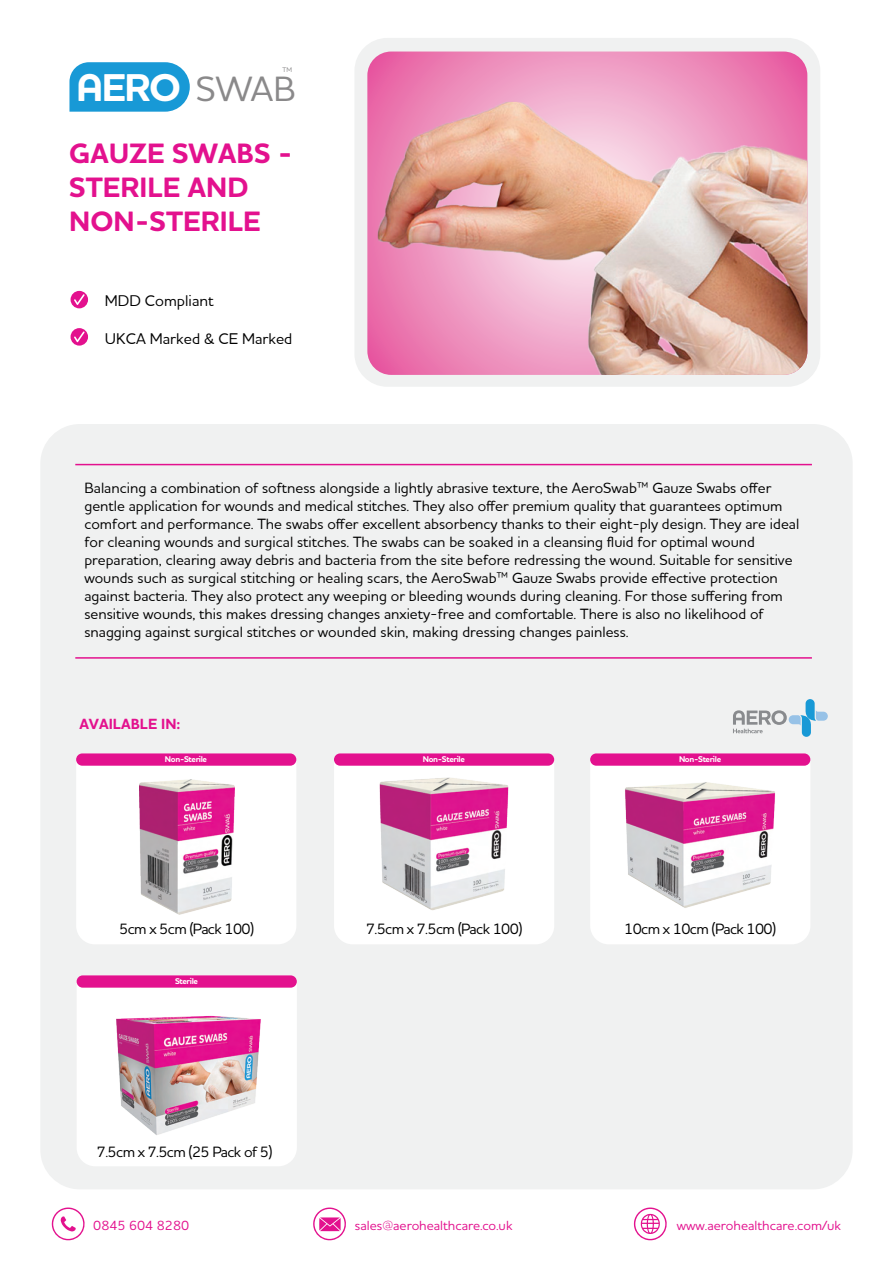
<style>
.page{position:relative;width:893px;height:1263px;background:#fff}
.page>*{position:absolute;margin:0;border:0;box-sizing:border-box;transform-origin:0 0}
.t1{font:700 39.45px "Houschka Pro";color:#fff}
.t2{font:700 28.5px/34.2px "Houschka Pro";color:#e3118e}
.t3{font:500 15.6px "Houska Pro Aero";color:#000}
.t4{font:500 15.15px "Houschka Pro";letter-spacing:-.04em;color:#000}
.t5{font:500 15px/18px "Houska Pro Aero";color:#000}
.t6{font:700 15px "Houschka Pro";color:#e3118e}
.t7{font:500 13.5px "Houschka Pro";color:#e3118e}
.t8{font:700 8.55px "Houschka Pro";letter-spacing:-.04em;color:#fff}
.t9{font:500 6.75px "Houschka Pro";color:#8a898a}
.s1{font-weight:500;font-size:35.85px;color:#8a898a}
</style>
<div class="page">
<div style="left:40px;top:424px;width:813px;height:765px;background:#f0f1f1;border-radius:39px"></div>
<div style="left:334px;top:753px;width:220px;height:191px;background:#fff"></div>
<div style="left:334px;top:753px;width:220px;height:13px;background:#e3118e;border-radius:6px"></div>
<div style="left:590px;top:753px;width:220px;height:191px;background:#fff"></div>
<div style="left:590px;top:753px;width:220px;height:13px;background:#e3118e;border-radius:6px"></div>
<img style="left:605px;top:753px;width:191px;height:188px">
<img style="left:350px;top:753px;width:188px;height:185px">
<div style="left:354px;top:38px;width:466px;height:349px;background:#f0f1f1;border-radius:33px"></div>
<svg style="left:733px;top:699px;width:95px;height:38px"></svg>
<hr style="left:75px;top:657px;width:737px;height:2px;background:#e3118e">
<hr style="left:75px;top:464px;width:737px;height:1px;background:#e3118e">
<svg style="left:634px;top:1207px;width:33px;height:33px"></svg>
<svg style="left:313px;top:1207px;width:33px;height:33px"></svg>
<svg style="left:52px;top:1207px;width:33px;height:33px"></svg>
<svg style="left:69px;top:62px;width:121px;height:50px;background:#29a0d9"></svg>
<svg style="left:71px;top:291px;width:17px;height:17px"></svg>
<svg style="left:71px;top:328px;width:17px;height:18px"></svg>
<svg style="left:367px;top:52px;width:440px;height:319px;background:#ec88b9"></svg>
<img style="left:378px;top:102px;width:429px;height:273px">
<div style="left:76px;top:753px;width:220px;height:191px;background:#fff"></div>
<div style="left:76px;top:753px;width:220px;height:13px;background:#e3118e;border-radius:6px"></div>
<div style="left:77px;top:975px;width:220px;height:190px;background:#fff"></div>
<div style="left:77px;top:975px;width:220px;height:13px;background:#e3118e;border-radius:6px"></div>
<img style="left:90px;top:975px;width:197px;height:191px">
<img style="left:139px;top:779px;width:95px;height:135px">
<p class="t9" style="left:283px;top:65px;width:11px">TM</p>
<h1 class="t1" style="left:76px;top:62px;width:221px">AERO <span class="s1">SWAB</span></h1>
<h2 class="t2" style="left:69px;top:136px;width:225px">GAUZE SWABS -<br>STERILE AND<br>NON-STERILE</h2>
<p class="t3" style="left:105px;top:291px;width:110px">MDD Compliant</p>
<p class="t3" style="left:105px;top:328px;width:189px">UKCA Marked &amp; CE Marked</p>
<p class="t5" style="left:84px;top:479px;width:716px">Balancing a combination of softness alongside a lightly abrasive texture, the AeroSwab™ Gauze Swabs offer gentle application for wounds and medical stitches. They also offer premium quality that guarantees optimum comfort and performance. The swabs offer excellent absorbency thanks to their eight-ply design. They are ideal for cleaning wounds and surgical stitches. The swabs can be soaked in a cleansing fluid for optimal wound preparation, clearing away debris and bacteria from the site before redressing the wound. Suitable for sensitive wounds such as surgical stitching or healing scars, the AeroSwab™ Gauze Swabs provide effective protection against bacteria. They also protect any weeping or bleeding wounds during cleaning. For those suffering from sensitive wounds, this makes dressing changes anxiety-free and comfortable. There is also no likelihood of snagging against surgical stitches or wounded skin, making dressing changes painless.</p>
<p class="t6" style="left:79px;top:714px;width:103px">AVAILABLE IN:</p>
<p class="t8" style="left:165px;top:753px;width:44px">Non-Sterile</p>
<p class="t8" style="left:423px;top:753px;width:44px">Non-Sterile</p>
<p class="t8" style="left:679px;top:753px;width:44px">Non-Sterile</p>
<p class="t4" style="left:119px;top:919px;width:137px">5cm x 5cm (Pack 100)</p>
<p class="t4" style="left:366px;top:919px;width:158px">7.5cm x 7.5cm (Pack 100)</p>
<p class="t8" style="left:175px;top:975px;width:25px">Sterile</p>
<p class="t4" style="left:97px;top:1142px;width:177px">7.5cm x 7.5cm (25 Pack of 5)</p>
<p class="t4" style="left:624px;top:919px;width:154px">10cm x 10cm (Pack 100)</p>
<p class="t7" style="left:93px;top:1217px;width:97px">0845 604 8280</p>
<p class="t7" style="left:355px;top:1217px;width:159px">sales@aerohealthcare.co.uk</p>
<p class="t7" style="left:677px;top:1217px;width:166px">www.aerohealthcare.com/uk</p>
</div>
